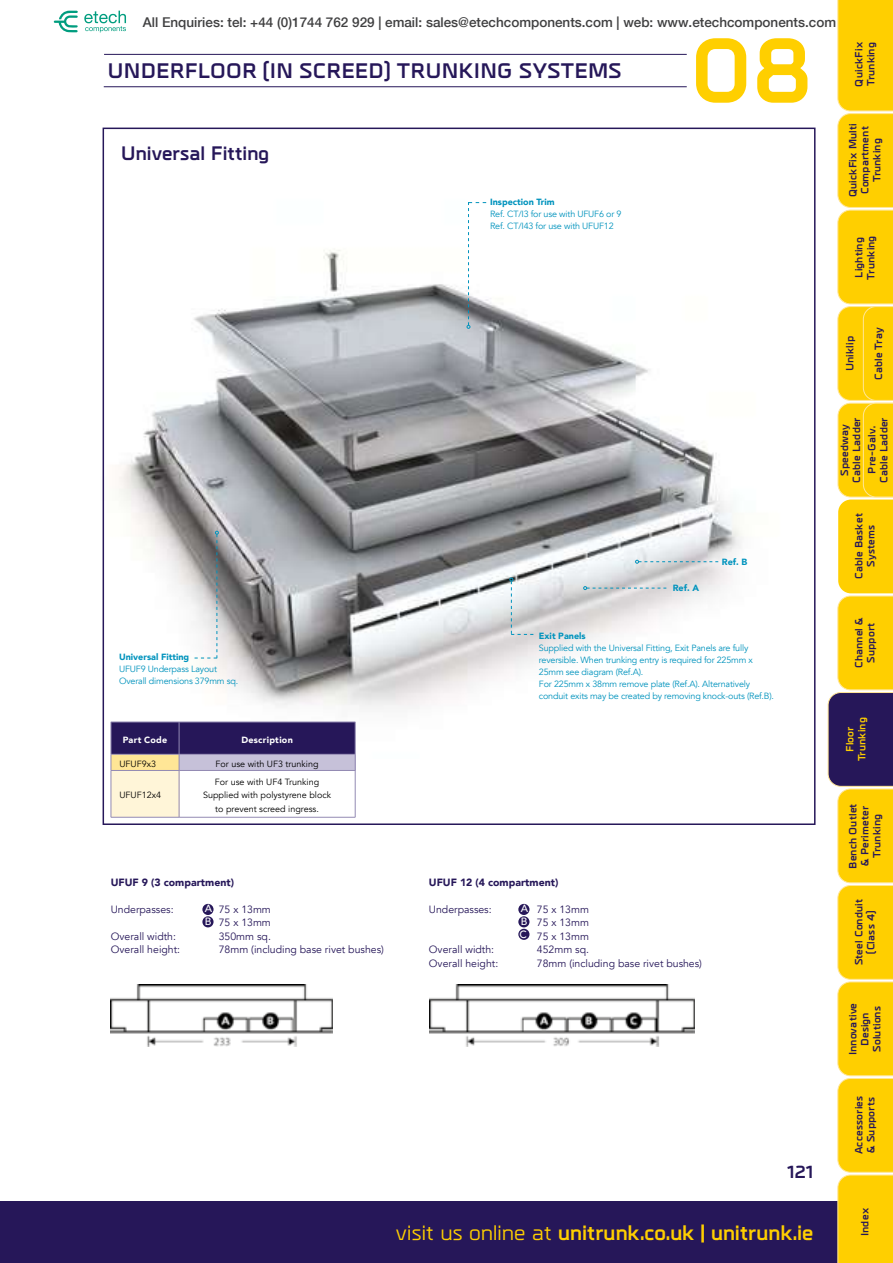
<style>
.page{position:relative;width:893px;height:1263px;background:#fff}
.page>*{position:absolute;margin:0;border:0;box-sizing:border-box;transform-origin:0 0}
.t1{font:700 93px "Metral";color:#ffcf00}
.t2{font:700 21px "Metral";letter-spacing:-.01em;color:#ffcf00}
.t3{font:700 21px "Metral";letter-spacing:.01em;color:#261759}
.t4{font:700 19.5px "Metral";letter-spacing:-.005em;color:#261759}
.t5{font:700 18px "Metral";color:#261759}
.t6{font:500 13.5px "Helvetica Neue LT Com";color:#404041}
.t7{font:700 10.5px/12px "Metral";letter-spacing:.02em;color:#261759;text-align:center}
.t8{font:10.5px/13.5px "Avenir";color:#261759}
.t9{font:900 10.5px "Avenir";color:#261759}
.t10{font:700 10.5px/12px "Metral";letter-spacing:.015em;color:#ffcf00;text-align:center}
.t11{font:500 10.5px "Avenir LT";color:#fff}
.t12{font:9px/12px "Avenir";letter-spacing:-.02em;color:#0093bd}
.t13{font:9px/13.5px "Avenir";color:#000;text-align:center}
.t14{font:900 9px "Avenir";color:#0093bd}
.t15{font:900 9px "Avenir";letter-spacing:.025em;color:#fff}
.s1{font-weight:500}
</style>
<div class="page">
<div style="left:0;top:1201px;width:893px;height:62px;background:#261759"></div>
<img style="left:102px;top:129px;width:726px;height:629px">
<hr style="left:104px;top:86px;width:583px;height:1px;background:#261759">
<hr style="left:104px;top:54px;width:583px;height:1px;background:#261759">
<img style="left:111px;top:985px;width:221px;height:62px">
<img style="left:430px;top:985px;width:265px;height:62px">
<div style="left:518px;top:916px;width:11px;height:11px;background:#261759;border-radius:50%"></div>
<div style="left:518px;top:929px;width:11px;height:11px;background:#261759;border-radius:50%"></div>
<div style="left:518px;top:904px;width:11px;height:11px;background:#261759;border-radius:50%"></div>
<div style="left:202px;top:916px;width:12px;height:11px;background:#261759;border-radius:50%"></div>
<div style="left:202px;top:904px;width:12px;height:11px;background:#261759;border-radius:50%"></div>
<div style="left:111px;top:770px;width:68px;height:47px;background:#fff5d8"></div>
<svg style="left:111px;top:722px;width:245px;height:48px;background:#61547e"></svg>
<hr style="left:179px;top:770px;width:176px;height:1px;background:#938ab3">
<hr style="left:355px;top:771px;width:1px;height:46px;background:#938ab3">
<hr style="left:179px;top:817px;width:176px;height:1px;background:#938ab3">
<hr style="left:111px;top:770px;width:68px;height:1px;background:#938ab3">
<hr style="left:111px;top:771px;width:1px;height:46px;background:#938ab3">
<hr style="left:179px;top:771px;width:1px;height:46px;background:#938ab3">
<hr style="left:111px;top:817px;width:68px;height:1px;background:#938ab3">
<svg style="left:635px;top:560px;width:83px;height:4px"></svg>
<svg style="left:583px;top:586px;width:83px;height:4px"></svg>
<svg style="left:467px;top:202px;width:19px;height:127px"></svg>
<svg style="left:509px;top:578px;width:24px;height:57px"></svg>
<svg style="left:195px;top:531px;width:24px;height:128px"></svg>
<svg style="left:828px;top:0;width:65px;height:1263px"></svg>
<svg style="left:54px;top:11px;width:24px;height:21px"></svg>
<svg style="left:84px;top:11px;width:42px;height:22px"></svg>
<h3 class="t6" style="left:143px;top:17px;width:695px">All Enquiries: tel: +44 (0)1744 762 929 | email: sales@etechcomponents.com | web: www.etechcomponents.com</h3>
<h2 class="t3" style="left:108px;top:55px;width:516px">UNDERFLOOR (IN SCREED) TRUNKING SYSTEMS</h2>
<h3 class="t4" style="left:121px;top:139px;width:150px">Universal Fitting</h3>
<p class="t14" style="left:490px;top:194px;width:66px">Inspection Trim</p>
<p class="t12" style="left:490px;top:208px;width:133px">Ref. CT/I3 for use with UFUF6 or 9<br>Ref. CT/I43 for use with UFUF12</p>
<h1 class="t1" style="left:690px;top:1px;width:125px">08</h1>
<p class="t7" style="left:852px;top:87px;width:46px;text-align:left;rotate:-90deg">QuickFix<br>Trunking</p>
<p class="t7" style="left:846px;top:197px;width:75px;rotate:-90deg">QuickFix Multi<br>Compartment<br>Trunking</p>
<p class="t7" style="left:852px;top:280px;width:46px;text-align:left;rotate:-90deg">Lighting<br>Trunking</p>
<p class="t14" style="left:119px;top:649px;width:72px">Universal Fitting</p>
<p class="t12" style="left:119px;top:663px;width:121px">UFUF9 Underpass Layout<br>Overall dimensions 379mm sq.</p>
<p class="t15" style="left:123px;top:732px;width:46px">Part Code</p>
<p class="t15" style="left:241px;top:732px;width:53px">Description</p>
<p class="t13" style="left:119px;top:757px;width:38px">UFUF9x3</p>
<p class="t13" style="left:216px;top:757px;width:104px">For use with UF3 trunking</p>
<p class="t13" style="left:119px;top:789px;width:43px">UFUF12x4</p>
<p class="t13" style="left:203px;top:775px;width:129px">For use with UF4 Trunking<br>Supplied with polystyrene block to prevent screed ingress.</p>
<p class="t9" style="left:111px;top:873px;width:125px">UFUF 9 (3 compartment)</p>
<p class="t8" style="left:111px;top:902px;width:64px">Underpasses:</p>
<p class="t8" style="left:219px;top:902px;width:54px">75 x 13mm<br>75 x 13mm</p>
<p class="t8" style="left:111px;top:929px;width:67px">Overall width:</p>
<p class="t8" style="left:219px;top:929px;width:54px">350mm sq.</p>
<p class="t8" style="left:111px;top:943px;width:71px">Overall height:</p>
<p class="t8" style="left:219px;top:943px;width:167px">78mm (including base rivet bushes)</p>
<p class="t11" style="left:205px;top:903px;width:9px">A</p>
<p class="t11" style="left:205px;top:916px;width:8px">B</p>
<p class="t14" style="left:673px;top:580px;width:28px">Ref. A</p>
<p class="t14" style="left:722px;top:554px;width:27px">Ref. B</p>
<p class="t14" style="left:539px;top:628px;width:48px">Exit Panels</p>
<p class="t12" style="left:539px;top:642px;width:237px">Supplied with the Universal Fitting, Exit Panels are fully reversible. When trunking entry is required for 225mm x 25mm see diagram (Ref.A).<br>For 225mm x 38mm remove plate (Ref.A). Alternatively conduit exits may be created by removing knock-outs (Ref.B).</p>
<p class="t9" style="left:429px;top:873px;width:131px">UFUF 12 (4 compartment)</p>
<p class="t8" style="left:429px;top:902px;width:64px">Underpasses:</p>
<p class="t8" style="left:537px;top:902px;width:54px;text-align:justify">75 x 13mm 75 x 13mm 75 x 13mm</p>
<p class="t8" style="left:429px;top:943px;width:67px">Overall width:</p>
<p class="t8" style="left:537px;top:943px;width:54px">452mm sq.</p>
<p class="t8" style="left:429px;top:956px;width:71px">Overall height:</p>
<p class="t8" style="left:537px;top:956px;width:167px">78mm (including base rivet bushes)</p>
<p class="t11" style="left:521px;top:903px;width:9px">A</p>
<p class="t11" style="left:521px;top:916px;width:8px">B</p>
<p class="t11" style="left:520px;top:928px;width:9px">C</p>
<h3 class="t5" style="left:787px;top:1158px;width:28px">121</h3>
<h2 class="t2" style="left:396px;top:1217px;width:419px"><span class="s1">visit us online at</span> unitrunk.co.uk | unitrunk.ie</h2>
<p class="t7" style="left:843px;top:371px;width:36px;rotate:-90deg">Uniklip</p>
<p class="t7" style="left:872px;top:380px;width:54px;rotate:-90deg">Cable Tray</p>
<p class="t7" style="left:838px;top:483px;width:67px;rotate:-90deg">Speedway<br>Cable Ladder</p>
<p class="t7" style="left:865px;top:483px;width:67px;rotate:-90deg">Pre-Galv.<br>Cable Ladder</p>
<p class="t7" style="left:852px;top:579px;width:67px;rotate:-90deg">Cable Basket<br>Systems</p>
<p class="t7" style="left:852px;top:668px;width:52px;rotate:-90deg">Channel &amp;<br>Support</p>
<p class="t10" style="left:843px;top:761px;width:46px;rotate:-90deg">Floor<br>Trunking</p>
<p class="t7" style="left:846px;top:869px;width:67px;rotate:-90deg">Bench Outlet &amp; Perimeter<br>Trunking</p>
<p class="t7" style="left:852px;top:965px;width:68px;rotate:-90deg">Steel Conduit (Class 4)</p>
<p class="t7" style="left:846px;top:1055px;width:54px;rotate:-90deg">Innovative<br>Design<br>Solutions</p>
<p class="t7" style="left:852px;top:1154px;width:60px;text-align:left;rotate:-90deg">Accessories &amp; Supports</p>
<p class="t7" style="left:858px;top:1236px;width:29px;rotate:-90deg">Index</p>
</div>
